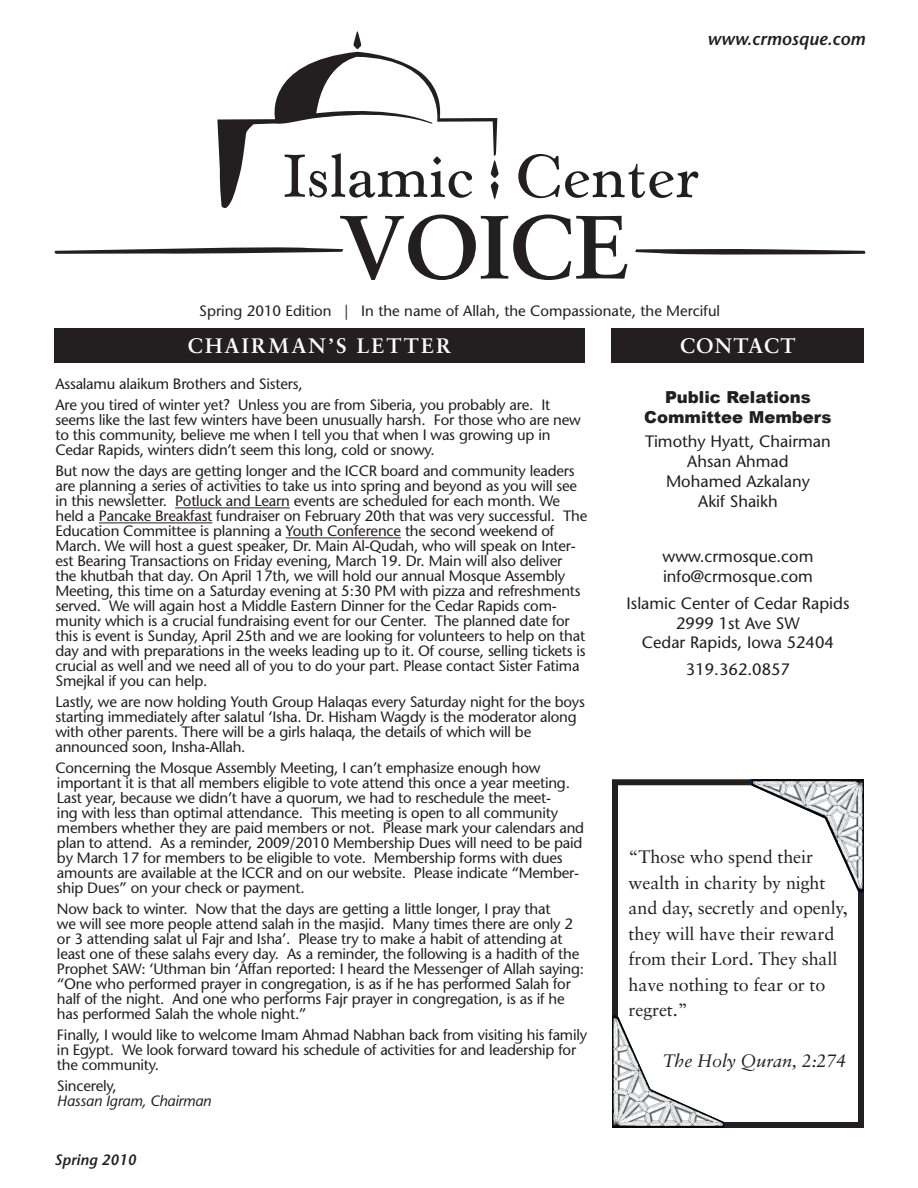
<style>
.page{position:relative;width:918px;height:1188px;background:#fff}
.page>*{position:absolute;margin:0;border:0;box-sizing:border-box;transform-origin:0 0}
.t1{font:700 90px "Sabon";color:#231f20}
.t2{font:700 21px "Sabon";letter-spacing:.1em;color:#fff}
.t3{font:18px/25.5px "Sabon";letter-spacing:-.005em;color:#231f20}
.t4{font:italic 18px "Sabon";letter-spacing:-.005em;color:#231f20}
.t5{font:italic 600 18px "Stone Sans";color:#231f20}
.t6{font:16.5px/19.8px "Stone Sans";color:#231f20;text-align:center}
.t7{font:900 16.5px/19.8px "Arial";color:#231f20;text-align:center}
.t8{font:15px/15px "Stone Sans";letter-spacing:-.015em;color:#231f20}
.t9{font:italic 15px "Stone Sans";letter-spacing:-.015em;color:#231f20}
.t10{font:italic 600 15px "Stone Sans";color:#231f20}
</style>
<div class="page">
<div style="left:612px;top:779px;width:252px;height:349px;border:6px solid #231f20"></div>
<img style="left:752px;top:779px;width:112px;height:113px">
<img style="left:612px;top:1015px;width:112px;height:113px">
<div style="left:55px;top:329px;width:530px;height:34px;background:#231f20"></div>
<svg style="left:518px;top:154px;width:180px;height:44px"></svg>
<svg style="left:54px;top:247px;width:289px;height:7px"></svg>
<svg style="left:635px;top:249px;width:231px;height:6px"></svg>
<svg style="left:353px;top:31px;width:8px;height:18px"></svg>
<svg style="left:491px;top:160px;width:8px;height:18px"></svg>
<svg style="left:491px;top:181px;width:8px;height:19px"></svg>
<svg style="left:217px;top:52px;width:280px;height:156px"></svg>
<hr style="left:175px;top:508px;width:115px;height:1px;background:#231f20">
<hr style="left:99px;top:523px;width:113px;height:1px;background:#231f20">
<hr style="left:286px;top:538px;width:115px;height:1px;background:#231f20">
<div style="left:612px;top:329px;width:252px;height:34px;background:#231f20"></div>
<h1 class="t1" style="left:340px;top:192px;width:288px">VOICE</h1>
<p class="t5" style="left:707px;top:28px;width:159px">www.crmosque.com</p>
<p class="t8" style="left:199px;top:303px;width:522px">Spring 2010 Edition | In the name of Allah, the Compassionate, the Merciful</p>
<h2 class="t2" style="left:188px;top:333px;width:201px">CHAIRMAN’S LETTE</h2>
<h2 class="t2" style="left:436px;top:333px;width:17px">R</h2>
<h2 class="t2" style="left:680px;top:333px;width:117px">CONTACT</h2>
<p class="t7" style="left:644px;top:387px;width:189px">Public Relations<br>Committee Members</p>
<p class="t6" style="left:645px;top:432px;width:187px">Timothy Hyatt, Chairman<br>Ahsan Ahmad<br>Mohamed Azkalany<br>Akif Shaikh</p>
<p class="t8" style="left:56px;top:374px;width:496px;line-height:21px">Assalamu alaikum Brothers and Sisters,<br>Are you tired of winter yet? Unless you are from Siberia, you probably are. It</p>
<p class="t8" style="left:56px;top:413px;width:527px">seems like the last few winters have been unusually harsh. For those who are new to this community, believe me when I tell you that when I was growing up in<br>Cedar Rapids, winters didn’t seem this long, cold or snowy.</p>
<p class="t8" style="left:55px;top:464px;width:533px">But now the days are getting longer and the ICCR board and community leaders are planning a series of activities to take us into spring and beyond as you will see in this newsletter. Potluck and Learn events are scheduled for each month. We held a Pancake Breakfast fundraiser on February 20th that was very successful. The Education Committee is planning a Youth Conference the second weekend of March. We will host a guest speaker, Dr. Main Al-Qudah, who will speak on Inter&shy;est Bearing Transactions on Friday evening, March 19. Dr. Main will also deliver<br>the khutbah that day. On April 17th, we will hold our annual Mosque Assembly Meeting, this time on a Saturday evening at 5:30 PM with pizza and refreshments served. We will again host a Middle Eastern Dinner for the Cedar Rapids com&shy;munity which is a crucial fundraising event for our Center. The planned date for this is event is Sunday, April 25th and we are looking for volunteers to help on that day and with preparations in the weeks leading up to it. Of course, selling tickets is crucial as well and we need all of you to do your part. Please contact Sister Fatima Smejkal if you can help.</p>
<p class="t8" style="left:55px;top:695px;width:531px">Lastly, we are now holding Youth Group Halaqas every Saturday night for the boys starting immediately after salatul ‘Isha. Dr. Hisham Wagdy is the moderator along with other parents. There will be a girls halaqa, the details of which will be announced soon, Insha-Allah.</p>
<p class="t8" style="left:55px;top:761px;width:530px">Concerning the Mosque Assembly Meeting, I can’t emphasize enough how important it is that all members eligible to vote attend this once a year meeting.<br>Last year, because we didn’t have a quorum, we had to reschedule the meet-<br>ing with less than optimal attendance. This meeting is open to all community members whether they are paid members or not. Please mark your calendars and plan to attend. As a reminder, 2009/2010 Membership Dues will need to be paid by March 17 for members to be eligible to vote. Membership forms with dues amounts are available at the ICCR and on our website. Please indicate “Member&shy;ship Dues” on your check or payment.</p>
<p class="t8" style="left:57px;top:902px;width:529px">Now back to winter. Now that the days are getting a little longer, I pray that<br>we will see more people attend salah in the masjid. Many times there are only 2 or 3 attending salat ul Fajr and Isha’. Please try to make a habit of attending at least one of these salahs every day. As a reminder, the following is a hadith of the Prophet SAW: ‘Uthman bin ‘Affan reported: I heard the Messenger of Allah saying: “One who performed prayer in congregation, is as if he has performed Salah for half of the night. And one who performs Fajr prayer in congregation, is as if he has performed Salah the whole night.”</p>
<p class="t8" style="left:57px;top:1028px;width:532px">Finally, I would like to welcome Imam Ahmad Nabhan back from visiting his family in Egypt. We look forward toward his schedule of activities for and leadership for the community.</p>
<p class="t8" style="left:57px;top:1079px;width:61px">Sincerely,</p>
<p class="t9" style="left:57px;top:1092px;width:156px">Hassan Igram, Chairman</p>
<p class="t6" style="left:663px;top:547px;width:152px;text-align:left">www.crmosque.com info@crmosque.com</p>
<p class="t6" style="left:627px;top:593px;width:224px">Islamic Center of Cedar Rapids<br>2999 1st Ave SW<br>Cedar Rapids, Iowa 52404</p>
<p class="t6" style="left:686px;top:659px;width:106px">319.362.0857</p>
<p class="t3" style="left:629px;top:844px;width:221px">“Those who spend their wealth in charity by night and day, secretly and openly, they will have their reward from their Lord. They shall have nothing to fear or to regret.”</p>
<p class="t4" style="left:663px;top:1051px;width:185px">The Holy Quran, 2:274</p>
<p class="t10" style="left:55px;top:1151px;width:83px">Spring 2010</p>
</div>
